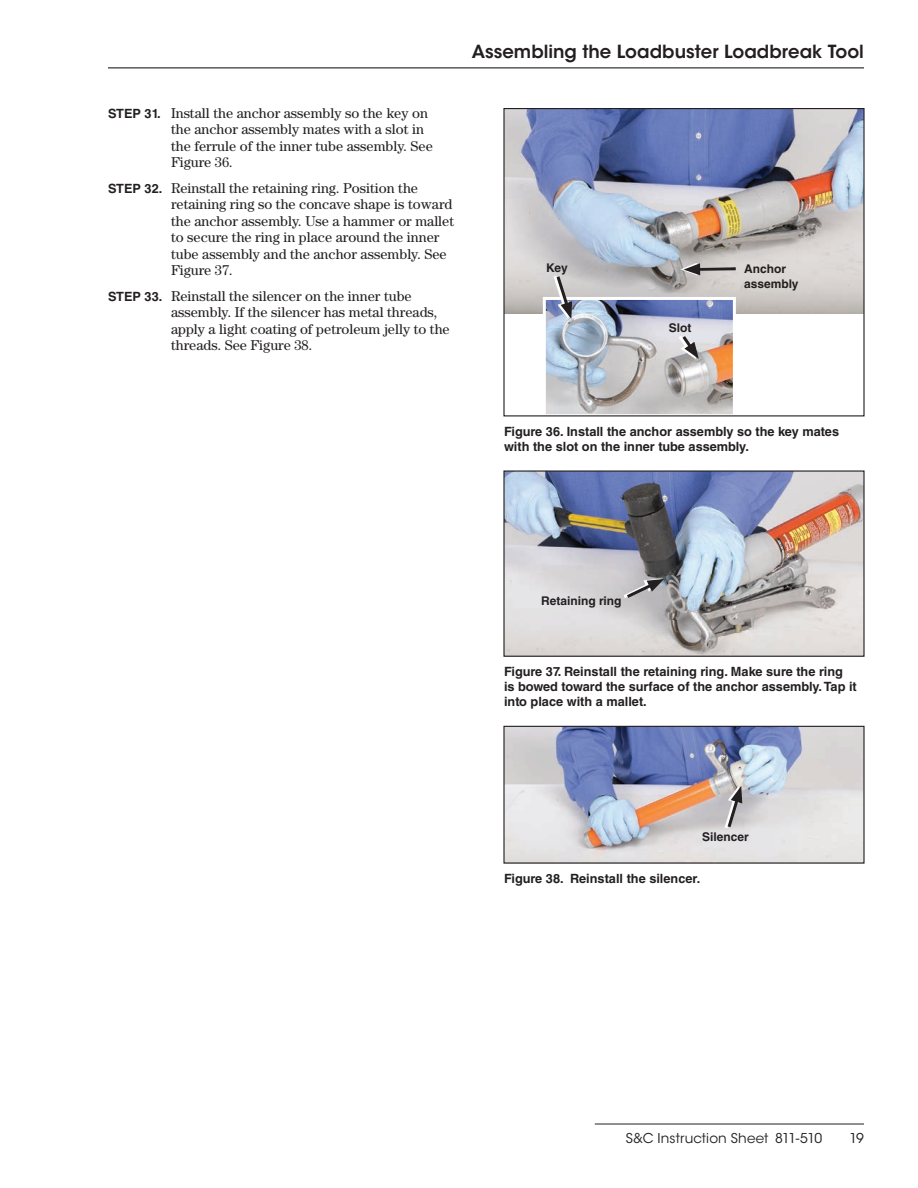
<style>
.page{position:relative;width:918px;height:1188px;background:#fff}
.page>*{position:absolute;margin:0;border:0;box-sizing:border-box;transform-origin:0 0}
.t1{font:600 18px "ITC Avant Garde Std";color:#231f20}
.t2{font:14.25px/16.5px "Century Std";color:#231f20}
.t3{font:13.5px "ITC Avant Garde Std";letter-spacing:.01em;color:#231f20}
.t4{font:700 12.75px/15px "Helvetica LT Std";color:#231f20}
.t5{font:700 12px/15px "Helvetica LT Std";color:#231f20}
.s1{font-family:"Helvetica LT Std";font-weight:700;font-size:12.75px}
</style>
<div class="page">
<hr style="left:108px;top:67px;width:756px;height:1px;background:#231f20">
<hr style="left:595px;top:1124px;width:269px;height:1px;background:#231f20">
<img style="left:505px;top:110px;width:358px;height:204px">
<svg style="left:543px;top:263px;width:196px;height:151px;background:#b7b7bd"></svg>
<img style="left:505px;top:472px;width:358px;height:183px">
<svg style="left:624px;top:579px;width:40px;height:22px"></svg>
<div style="left:503px;top:470px;width:362px;height:187px;border:1px solid #231f20"></div>
<img style="left:505px;top:728px;width:358px;height:134px">
<svg style="left:725px;top:786px;width:17px;height:45px"></svg>
<div style="left:503px;top:726px;width:362px;height:138px;border:1px solid #231f20"></div>
<p class="t1" style="left:472px;top:40px;width:394px">Assembling the Loadbuster Loadbreak Tool</p>
<p class="t4" style="left:108px;top:106px;width:18px">Step</p>
<p class="t2" style="left:171px;top:104px;width:263px;text-indent:-26px"><span class="s1">31.</span> Install the anchor assembly so the key on the anchor assembly mates with a slot in the ferrule of the inner tube assembly. See Figure 36.</p>
<p class="t4" style="left:108px;top:181px;width:18px">Step</p>
<p class="t2" style="left:171px;top:179px;width:285px;text-indent:-26px"><span class="s1">32.</span> Reinstall the retaining ring. Position the retaining ring so the concave shape is toward the anchor assembly. Use a hammer or mallet to secure the ring in place around the inner tube assembly and the anchor assembly. See Figure 37.</p>
<p class="t4" style="left:108px;top:289px;width:18px">Step</p>
<p class="t2" style="left:171px;top:287px;width:280px;text-indent:-26px"><span class="s1">33.</span> Reinstall the silencer on the inner tube assembly. If the silencer has metal threads, apply a light coating of petroleum jelly to the threads. See Figure 38.</p>
<p class="t5" style="left:546px;top:261px;width:23px">Key</p>
<p class="t5" style="left:669px;top:320px;width:24px">Slot</p>
<p class="t5" style="left:744px;top:261px;width:56px">Anchor assembly</p>
<p class="t4" style="left:504px;top:424px;width:337px">Figure 36. Install the anchor assembly so the key mates with the slot on the inner tube assembly.</p>
<p class="t5" style="left:541px;top:593px;width:82px">Retaining ring</p>
<p class="t4" style="left:504px;top:664px;width:354px">Figure 37. Reinstall the retaining ring. Make sure the ring<br>is bowed toward the surface of the anchor assembly. Tap it into place with a mallet.</p>
<p class="t5" style="left:702px;top:829px;width:48px">Silencer</p>
<p class="t4" style="left:504px;top:871px;width:196px">Figure 38. Reinstall the silencer.</p>
<p class="t3" style="left:626px;top:1130px;width:198px">S&amp;C Instruction Sheet 811-510</p>
<p class="t3" style="left:849px;top:1130px;width:16px">19</p>
</div>
